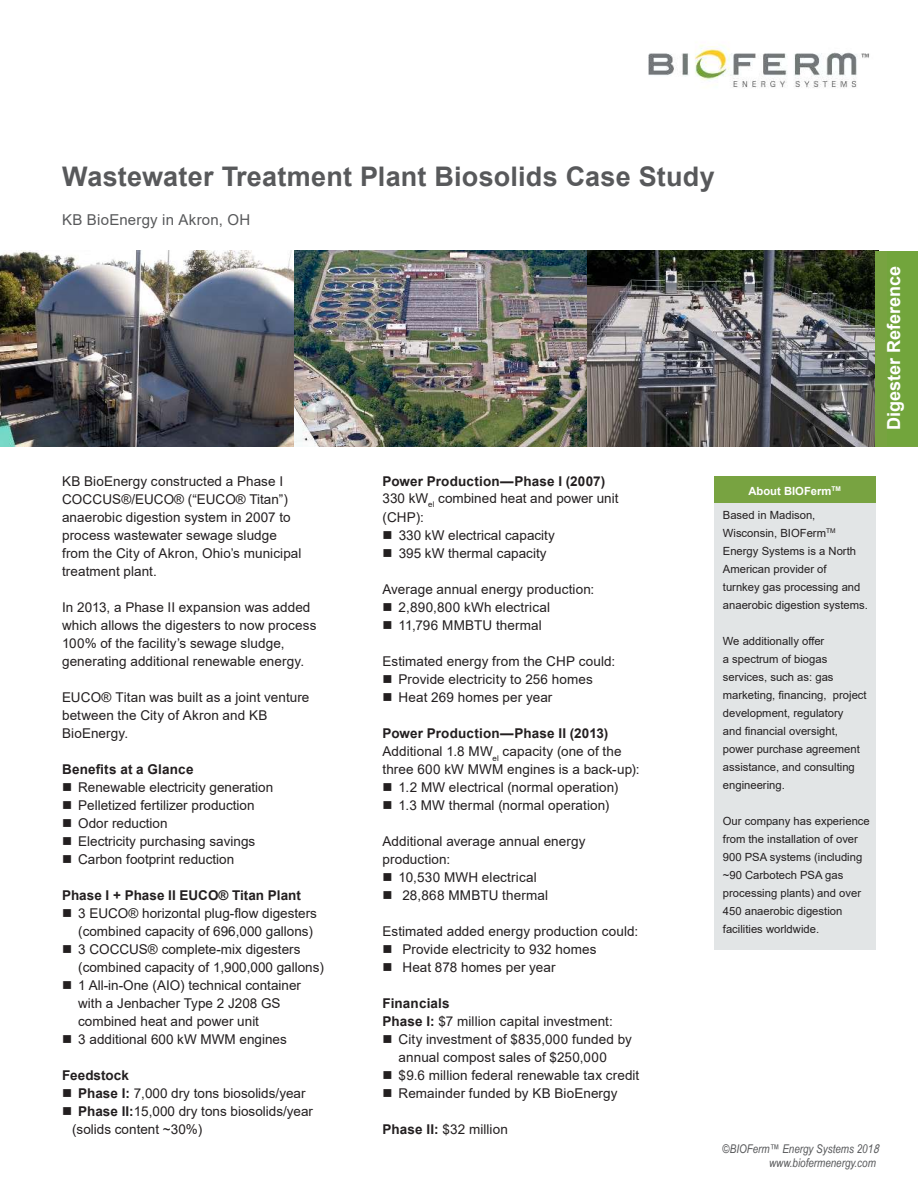
<style>
.page{position:relative;width:918px;height:1188px;background:#fff}
.page>*{position:absolute;margin:0;border:0;box-sizing:border-box;transform-origin:0 0}
.t1{font:700 27px "Arial";letter-spacing:.01em;color:#58595b}
.t2{font:700 18px "Arial";color:#fff}
.t3{font:15px "Arial";letter-spacing:.015em;color:#58595b}
.t4{font:13.5px/18px "Arial";letter-spacing:.005em;color:#231f20}
.t5{font:700 13.5px "Arial";letter-spacing:.005em;color:#231f20}
.t6{font:italic 12px/14.4px "Arial Narrow";color:#57585a}
.t7{font:11.25px/18px "Arial";color:#231f20}
.t8{font:700 11.25px "Arial";color:#fff}
.s1{font-weight:700}
.s2{font-style:inherit}
</style>
<div class="page">
<img style="left:0;top:251px;width:876px;height:195px">
<div style="left:876px;top:251px;width:42px;height:195px;background:#78a341"></div>
<div style="left:887px;top:251px;width:31px;height:194px;background:#72a53c"></div>
<img style="left:648px;top:45px;width:221px;height:43px">
<div style="left:714px;top:503px;width:161px;height:446px;background:#e2e5e6"></div>
<div style="left:714px;top:476px;width:161px;height:27px;background:#78a341"></div>
<h1 class="t1" style="left:62px;top:166px;width:654px">Wastewater Treatment Plant Biosolids Case Study</h1>
<p class="t3" style="left:62px;top:213px;width:190px">KB BioEnergy in Akron, OH</p>
<h2 class="t2" style="left:887px;top:430px;width:166px;rotate:-90deg">Digester Reference</h2>
<p class="t4" style="left:62px;top:473px;width:241px">KB BioEnergy constructed a Phase I<br>COCCUS®/EUCO® (“EUCO® Titan”) anaerobic digestion system in 2007 to process wastewater sewage sludge from the City of Akron, Ohio’s municipal treatment plant.</p>
<p class="t4" style="left:62px;top:599px;width:256px">In 2013, a Phase II expansion was added which allows the digesters to now process 100% of the facility’s sewage sludge, generating additional renewable energy.</p>
<p class="t4" style="left:62px;top:689px;width:249px">EUCO® Titan was built as a joint venture between the City of Akron and KB<br>BioEnergy.</p>
<p class="t5" style="left:62px;top:760px;width:133px">Beneits at a Glance</p>
<p class="t4" style="left:78px;top:779px;width:197px">Renewable electricity generation<br>Pelletized fertilizer production<br>Odor reduction<br>Electricity purchasing savings<br>Carbon footprint reduction</p>
<p class="t5" style="left:62px;top:890px;width:240px">Phase I + Phase II EUCO® Titan Plant</p>
<p class="t4" style="left:78px;top:904px;width:247px">3 EUCO® horizontal plug-low digesters (combined capacity of 696,000 gallons)<br>3 COCCUS® complete-mix digesters (combined capacity of 1,900,000 gallons)<br>1 All-in-One (AIO) technical container with a Jenbacher Type 2 J208 GS combined heat and power unit<br>3 additional 600 kW MWM engines</p>
<p class="t5" style="left:62px;top:1070px;width:68px">Feedstock</p>
<p class="t4" style="left:78px;top:1085px;width:229px"><span class="s1">Phase I:</span> 7,000 dry tons biosolids/year</p>
<p class="t4" style="left:78px;top:1103px;width:236px"><span class="s1">Phase II:</span>15,000 dry tons biosolids/year</p>
<p class="t4" style="left:72px;top:1121px;width:132px">(solids content ~30%)</p>
<p class="t4" style="left:382px;top:474px;width:237px;line-height:16.5px"><span class="s1">Power Production—Phase I (2007)<br></span>330 kW<sub>el</sub> combined heat and power unit</p>
<p class="t4" style="left:399px;top:509px;width:158px;text-indent:-16px">(CHP):<br>330 kW electrical capacity<br>395 kW thermal capacity</p>
<p class="t4" style="left:399px;top:581px;width:197px;text-indent:-16px">Average annual energy production:<br>2,890,800 kWh electrical<br>11,796 MMBTU thermal</p>
<p class="t4" style="left:399px;top:653px;width:218px;text-indent:-16px">Estimated energy from the CHP could:<br>Provide electricity to 256 homes<br>Heat 269 homes per year</p>
<p class="t5" style="left:383px;top:728px;width:227px">Power Production—Phase II (2013)</p>
<p class="t4" style="left:383px;top:743px;width:241px">Additional 1.8 MW<sub>el</sub> capacity (one of the</p>
<p class="t4" style="left:382px;top:761px;width:259px">three 600 kW MWM engines is a back-up):</p>
<p class="t4" style="left:399px;top:779px;width:221px">1.2 MW electrical (normal operation)</p>
<p class="t4" style="left:399px;top:797px;width:212px">1.3 MW thermal (normal operation)</p>
<p class="t4" style="left:383px;top:833px;width:204px">Additional average annual energy</p>
<p class="t4" style="left:383px;top:851px;width:69px">production:</p>
<p class="t4" style="left:399px;top:869px;width:140px">10,530 MWH electrical</p>
<p class="t4" style="left:402px;top:887px;width:147px">28,868 MMBTU thermal</p>
<p class="t4" style="left:402px;top:923px;width:237px;text-indent:-20px">Estimated added energy production could:<br>Provide electricity to 932 homes<br>Heat 878 homes per year</p>
<p class="t5" style="left:383px;top:998px;width:69px">Financials</p>
<p class="t4" style="left:383px;top:1013px;width:232px"><span class="s1">Phase I:</span> $7 million capital investment:</p>
<p class="t4" style="left:399px;top:1031px;width:235px">City investment of $835,000 funded by</p>
<p class="t4" style="left:399px;top:1049px;width:210px">annual compost sales of $250,000</p>
<p class="t4" style="left:399px;top:1067px;width:242px">$9.6 million federal renewable tax credit</p>
<p class="t4" style="left:399px;top:1085px;width:220px">Remainder funded by KB BioEnergy</p>
<p class="t4" style="left:383px;top:1121px;width:127px"><span class="s1">Phase II:</span> $32 million</p>
<p class="t8" style="left:748px;top:487px;width:94px">About BIOFerm<sup>TM</sup></p>
<p class="t7" style="left:723px;top:507px;width:147px">Based in Madison,<br>Wisconsin, BIOFerm<sup>TM<br></sup>Energy Systems is a North<br>American provider of<br>turnkey gas processing and anaerobic digestion systems.</p>
<p class="t7" style="left:723px;top:632px;width:145px">We additionally ofer<br>a spectrum of biogas services, such as: gas marketing, inancing, project development, regulatory<br>and inancial oversight, power purchase agreement assistance, and consulting engineering.</p>
<p class="t7" style="left:723px;top:813px;width:148px">Our company has experience from the installation of over<br>900 PSA systems (including ~90 Carbotech PSA gas processing plants) and over<br>450 anaerobic digestion facilities worldwide.</p>
<p class="t6" style="left:769px;top:1142px;width:115px;text-indent:-47px">©BIOFerm™ Energy Systems 201<span class="s2">8 </span>www.biofermenergy.com</p>
</div>
